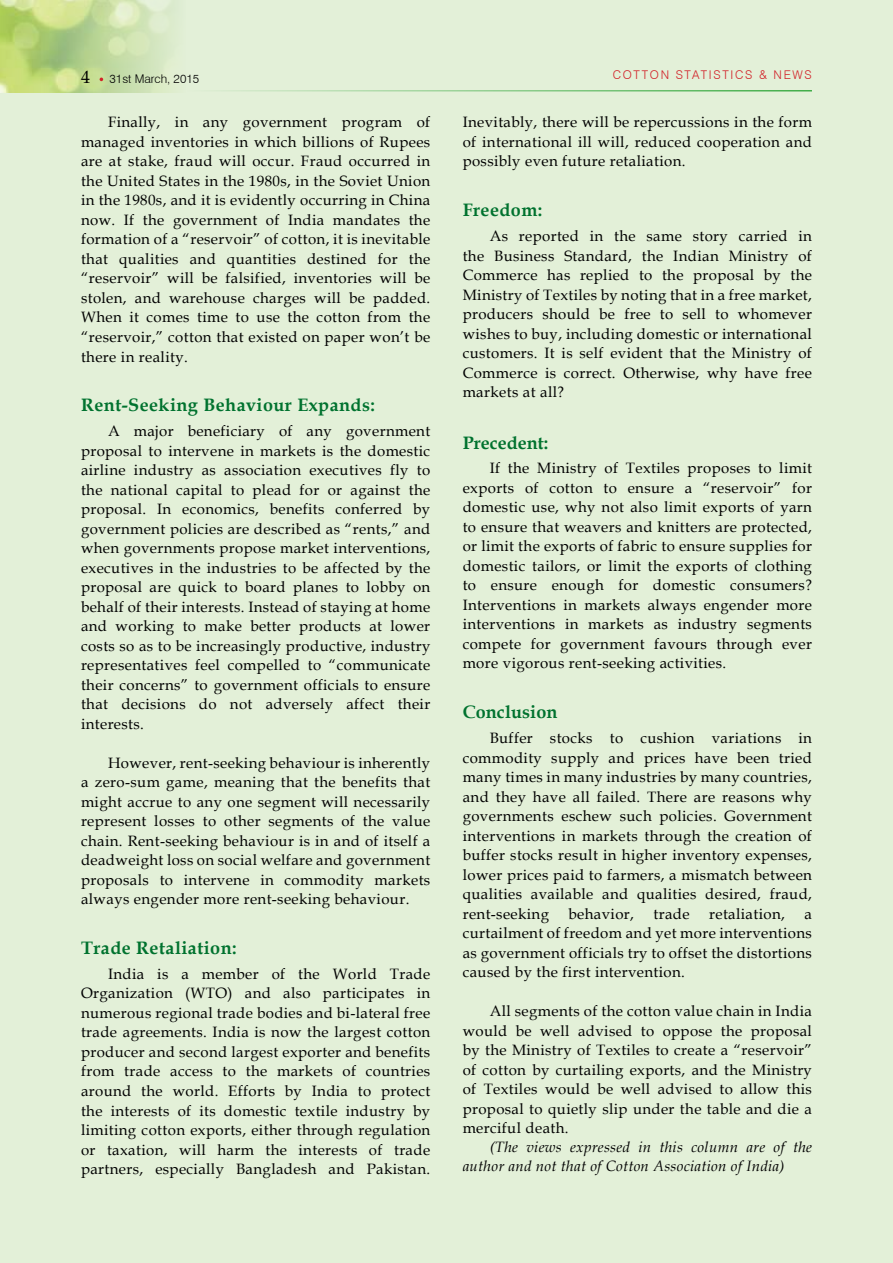
<style>
.page{position:relative;width:893px;height:1263px;background:#e3f0d8}
.page>*{position:absolute;margin:0;border:0;box-sizing:border-box;transform-origin:0 0}
.t1{font:700 18px "Book Antiqua";letter-spacing:.025em;color:#00722e}
.t2{font:700 18px "Book Antiqua";color:#00722e}
.t3{font:700 18px "Book Antiqua";letter-spacing:.005em;color:#00722e}
.t4{font:18px "Book Antiqua";color:#000}
.t5{font:15px/19.5px "Book Antiqua";letter-spacing:.025em;color:#000;text-align:justify}
.t6{font:italic 15px/18.8px "Book Antiqua";letter-spacing:.02em;color:#000}
.t7{font:300 12px "Swiss 721 BT";letter-spacing:.14em;color:#d2232a}
.t8{font:300 12px "Swiss 721 BT";color:#000}
</style>
<div class="page">
<img style="left:0;top:0;width:175px;height:93px">
<hr style="left:186px;top:90px;width:626px;height:2px;background:#41ad49">
<p class="t4" style="left:81px;top:64px;width:10px">4</p>
<p class="t8" style="left:110px;top:71px;width:91px">31ST MARCH, 2015</p>
<p class="t7" style="left:613px;top:67px;width:132px">COTTON STATISTICS</p>
<p class="t7" style="left:759px;top:67px;width:53px">&amp; N EWS</p>
<p class="t5" style="left:81px;top:112px;width:351px;text-indent:27px">Finally, in any government program of managed inventories in which billions of Rupees are at stake, fraud will occur. Fraud occurred in the United States in the 1980s, in the Soviet Union in the 1980s, and it is evidently occurring in China now. If the government of India mandates the formation of a “reservoir” of cotton, it is inevitable that qualities and quantities destined for the “reservoir” will be falsified, inventories will be stolen, and warehouse charges will be padded.<br>When it comes time to use the cotton from the “reservoir,” cotton that existed on paper won’t be there in reality.</p>
<p class="t1" style="left:81px;top:393px;width:295px">Rent-Seeking Behaviour Expands:</p>
<p class="t5" style="left:81px;top:421px;width:351px;text-indent:27px">A major beneficiary of any government proposal to intervene in markets is the domestic airline industry as association executives fly to the national capital to plead for or against the proposal. In economics, benefits conferred by government policies are described as “rents,” and when governments propose market interventions, executives in the industries to be affected by the proposal are quick to board planes to lobby on behalf of their interests. Instead of staying at home and working to make better products at lower costs so as to be increasingly productive, industry representatives feel compelled to “communicate their concerns” to government officials to ensure that decisions do not adversely affect their interests.</p>
<p class="t5" style="left:81px;top:752px;width:351px;text-indent:27px">However, rent-seeking behaviour is inherently a zero-sum game, meaning that the benefits that might accrue to any one segment will necessarily represent losses to other segments of the value chain. Rent-seeking behaviour is in and of itself a deadweight loss on social welfare and government proposals to intervene in commodity markets always engender more rent-seeking behaviour.</p>
<p class="t1" style="left:81px;top:936px;width:157px">Trade Retaliation:</p>
<p class="t5" style="left:81px;top:964px;width:351px;text-indent:27px">India is a member of the World Trade Organization (WTO) and also participates in numerous regional trade bodies and bi-lateral free trade agreements. India is now the largest cotton producer and second largest exporter and benefits from trade access to the markets of countries around the world. Efforts by India to protect the interests of its domestic textile industry by limiting cotton exports, either through regulation or taxation, will harm the interests of trade partners, especially Bangladesh and Pakistan.</p>
<p class="t5" style="left:463px;top:112px;width:351px">Inevitably, there will be repercussions in the form of international ill will, reduced cooperation and possibly even future retaliation.</p>
<p class="t1" style="left:463px;top:198px;width:81px">Freedom:</p>
<p class="t5" style="left:463px;top:226px;width:351px;text-indent:27px">As reported in the same story carried in the Business Standard, the Indian Ministry of Commerce has replied to the proposal by the Ministry of Textiles by noting that in a free market, producers should be free to sell to whomever wishes to buy, including domestic or international customers. It is self evident that the Ministry of Commerce is correct. Otherwise, why have free markets at all?</p>
<p class="t2" style="left:463px;top:430px;width:87px">Precedent:</p>
<p class="t5" style="left:463px;top:458px;width:351px;text-indent:27px">If the Ministry of Textiles proposes to limit exports of cotton to ensure a “reservoir” for domestic use, why not also limit exports of yarn to ensure that weavers and knitters are protected, or limit the exports of fabric to ensure supplies for domestic tailors, or limit the exports of clothing to ensure enough for domestic consumers?<br>Interventions in markets always engender more interventions in markets as industry segments compete for government favours through ever more vigorous rent-seeking activities.</p>
<p class="t3" style="left:463px;top:700px;width:96px">Conclusion</p>
<p class="t5" style="left:463px;top:728px;width:351px;text-indent:27px">Buffer stocks to cushion variations in commodity supply and prices have been tried many times in many industries by many countries, and they have all failed. There are reasons why governments eschew such policies. Government interventions in markets through the creation of buffer stocks result in higher inventory expenses, lower prices paid to farmers, a mismatch between qualities available and qualities desired, fraud, rent-seeking</p>
<p class="t5" style="left:569px;top:903px;width:67px">behavior,</p>
<p class="t5" style="left:653px;top:903px;width:38px">trade</p>
<p class="t5" style="left:709px;top:903px;width:77px">retaliation,</p>
<p class="t5" style="left:463px;top:903px;width:351px;text-indent:342px">a curtailment of freedom and yet more interventions as government officials try to offset the distortions caused by the first intervention.</p>
<p class="t5" style="left:463px;top:1001px;width:351px;text-indent:27px">All segments of the cotton value chain in India would be well advised to oppose the proposal by the Ministry of Textiles to create a “reservoir” of cotton by curtailing exports, and the Ministry of Textiles would be well advised to allow this proposal to quietly slip under the table and die a merciful death.</p>
<p class="t6" style="left:463px;top:1137px;width:351px;text-indent:27px">(The views expressed in this column are of the author and not that of Cotton Association of India)</p>
</div>
